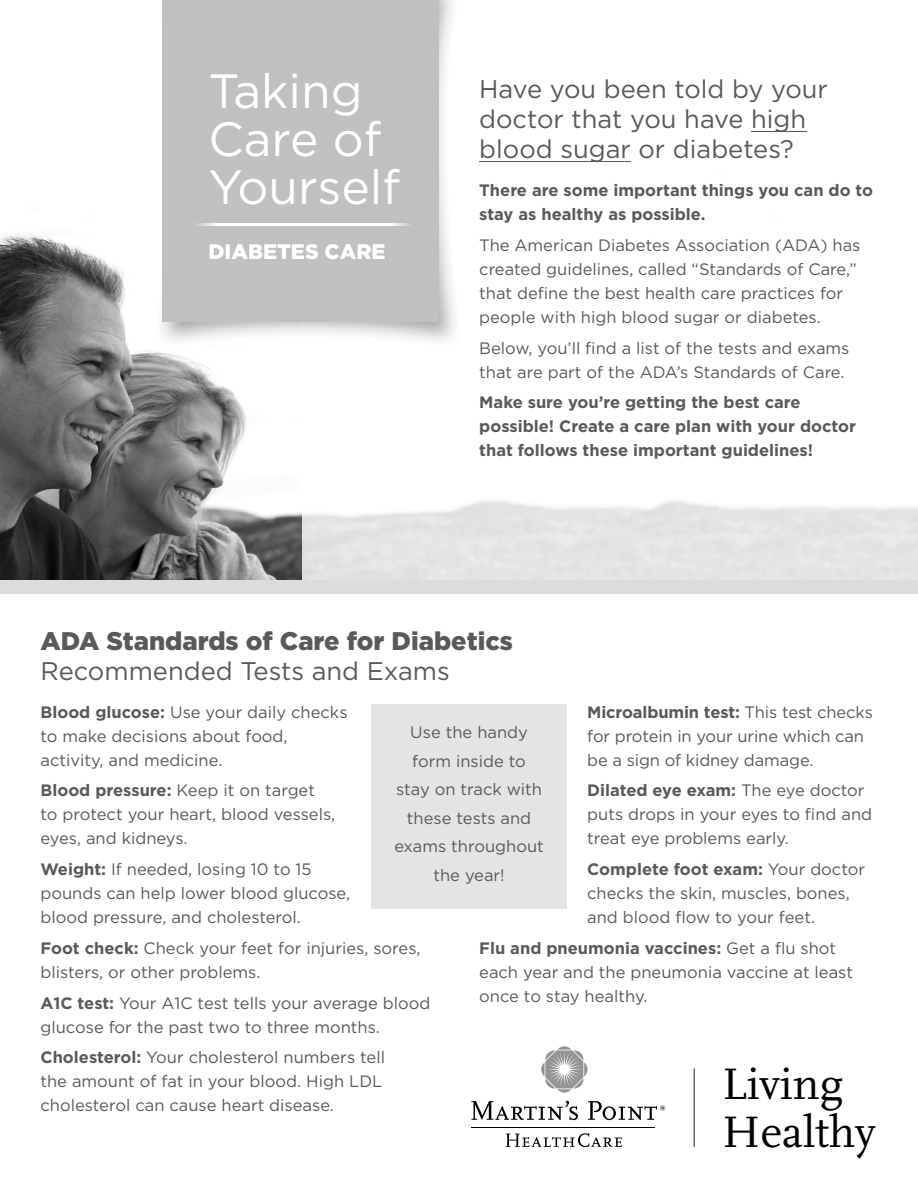
<style>
.page{position:relative;width:918px;height:1188px;background:#fff}
.page>*{position:absolute;margin:0;border:0;box-sizing:border-box;transform-origin:0 0}
.t1{font:48px/48px "Gotham";color:#fff}
.t2{font:46.05px/47.8px "Scala";color:#000}
.t3{font:25.5px/30px "Gotham";color:#595959}
.t4{font:900 25.5px "Gotham";color:#595959}
.t5{font:900 21px "Gotham";color:#fff}
.t6{font:16.5px/24px "Gotham";color:#595959}
.t7{font:700 16.5px/24px "Gotham";color:#595959}
.s1{font-weight:700}
</style>
<div class="page">
<img style="left:0;top:234px;width:302px;height:346px">
<img style="left:457px;top:131px;width:461px;height:449px">
<hr style="left:751px;top:132px;width:55px;height:1px;background:#595959">
<hr style="left:479px;top:162px;width:152px;height:1px;background:#595959">
<img style="left:162px;top:0;width:1px;height:106px">
<img style="left:156px;top:106px;width:304px;height:241px">
<div style="left:163px;top:0;width:276px;height:322px;background:#c0c0c0"></div>
<svg style="left:197px;top:224px;width:213px;height:1px"></svg>
<div style="left:0;top:580px;width:918px;height:14px;background:#dcdcdc"></div>
<hr style="left:694px;top:1068px;width:1px;height:79px;background:#474747">
<svg style="left:471px;top:1101px;width:107px;height:19px"></svg>
<svg style="left:506px;top:1133px;width:116px;height:14px"></svg>
<hr style="left:471px;top:1127px;width:184px;height:1px;background:#000">
<svg style="left:541px;top:1046px;width:47px;height:47px"></svg>
<svg style="left:588px;top:1101px;width:77px;height:19px"></svg>
<div style="left:371px;top:704px;width:196px;height:205px;background:#e4e4e4"></div>
<h1 class="t1" style="left:208px;top:66px;width:193px">Taking<br>Care of<br>Yourself</h1>
<p class="t5" style="left:208px;top:237px;width:179px">DIABETES CARE</p>
<h3 class="t3" style="left:479px;top:74px;width:350px">Have you been told by your doctor that you have high blood sugar or diabetes?</h3>
<p class="t7" style="left:479px;top:178px;width:395px">There are some important things you can do to stay as healthy as possible.</p>
<p class="t6" style="left:479px;top:233px;width:383px">The American Diabetes Association (ADA) has created guidelines, called “Standards of Care,” that define the best health care practices for people with high blood sugar or diabetes.</p>
<p class="t6" style="left:479px;top:335px;width:372px">Below, you’ll find a list of the tests and exams that are part of the ADA’s Standards of Care.</p>
<p class="t7" style="left:479px;top:390px;width:378px">Make sure you’re getting the best care possible! Create a care plan with your doctor that follows these important guidelines!</p>
<h3 class="t4" style="left:40px;top:623px;width:474px">ADA Standards of Care for Diabetics</h3>
<h3 class="t3" style="left:40px;top:656px;width:411px">Recommended Tests and Exams</h3>
<p class="t6" style="left:40px;top:699px;width:309px"><span class="s1">Blood glucose:</span> Use your daily checks to make decisions about food, activity, and medicine.</p>
<p class="t6" style="left:40px;top:778px;width:296px"><span class="s1">Blood pressure:</span> Keep it on target to protect your heart, blood vessels, eyes, and kidneys.</p>
<p class="t6" style="left:40px;top:857px;width:311px"><span class="s1">Weight:</span> If needed, losing 10 to 15 pounds can help lower blood glucose, blood pressure, and cholesterol.</p>
<p class="t6" style="left:40px;top:936px;width:382px"><span class="s1">Foot check:</span> Check your feet for injuries, sores, blisters, or other problems.</p>
<p class="t6" style="left:40px;top:990px;width:392px"><span class="s1">A1C test:</span> Your A1C test tells your average blood glucose for the past two to three months.</p>
<p class="t6" style="left:40px;top:1045px;width:346px"><span class="s1">Cholesterol:</span> Your cholesterol numbers tell the amount of fat in your blood. High LDL cholesterol can cause heart disease.</p>
<p class="t6" style="left:587px;top:700px;width:287px"><span class="s1">Microalbumin test:</span> This test checks for protein in your urine which can be a sign of kidney damage.</p>
<p class="t6" style="left:587px;top:778px;width:286px"><span class="s1">Dilated eye exam:</span> The eye doctor puts drops in your eyes to find and treat eye problems early.</p>
<p class="t6" style="left:587px;top:857px;width:279px"><span class="s1">Complete foot exam:</span> Your doctor checks the skin, muscles, bones, and blood flow to your feet.</p>
<p class="t6" style="left:479px;top:936px;width:375px"><span class="s1">Flu and pneumonia vaccines:</span> Get a flu shot each year and the pneumonia vaccine at least once to stay healthy.</p>
<p class="t6" style="left:394px;top:718px;width:151px;line-height:28.5px;text-align:center">Use the handy form inside to stay on track with these tests and exams throughout the year!</p>
<h2 class="t2" style="left:722px;top:1061px;width:155px">Living<br>Healthy</h2>
</div>
